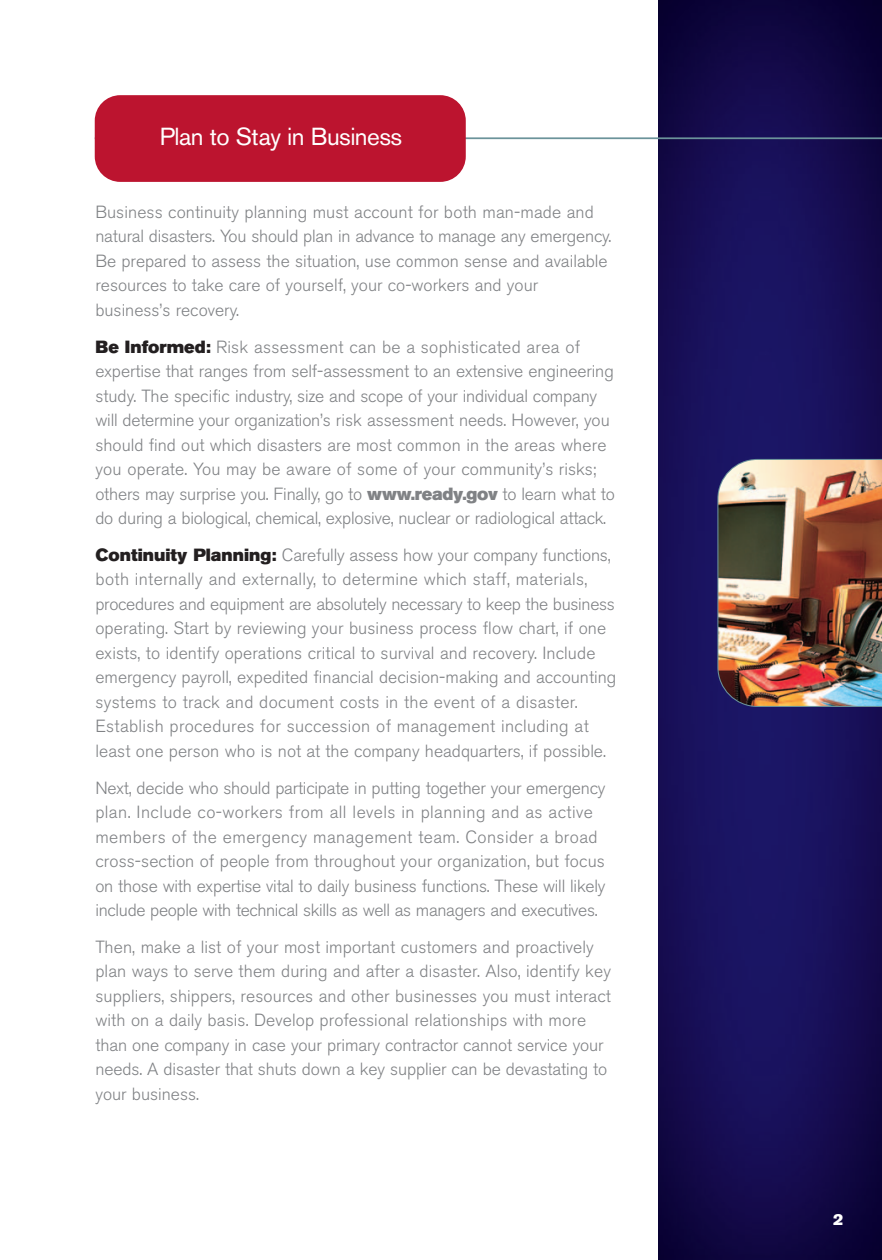
<style>
.page{position:relative;width:882px;height:1260px;background:#fff}
.page>*{position:absolute;margin:0;border:0;box-sizing:border-box;transform-origin:0 0}
.t1{font:24.5px "Akzidenz Grotesk BE";letter-spacing:-.025em;color:#fff}
.t2{font:300 17.5px/24.5px "Akzidenz Grotesk BE";color:#808285}
.t3{font:15.75px "Akzidenz Grotesk BE Super";color:#fff}
.s1{font-family:"Akzidenz Grotesk BE Super";font-weight:400;color:#231f20}
.s2{font-family:"Akzidenz Grotesk BE Super";font-weight:400}
</style>
<div class="page">
<img style="left:659px;top:0;width:223px;height:1260px">
<hr style="left:0;top:0;width:1px;height:1260px;background:#bc142f">
<hr style="left:95px;top:137px;width:787px;height:2px;background:#6b939a">
<div style="left:95px;top:95px;width:371px;height:87px;background:#bc142f;border-radius:26px"></div>
<img style="left:718px;top:460px;width:164px;height:246px">
<p class="t1" style="left:160px;top:128px;width:244px">Plan to Stay in Business</p>
<p class="t2" style="left:95px;top:201px;width:518px">Business continuity planning must account for both man-made and natural disasters. You should plan in advance to manage any emergency.<br>Be prepared to assess the situation, use common sense and available resources to take care of yourself, your co-workers and your business’s recovery.</p>
<p class="t2" style="left:95px;top:336px;width:521px"><span class="s1">Be Informed:</span> Risk assessment can be a sophisticated area of expertise that ranges from self-assessment to an extensive engineering study. The specific industry, size and scope of your individual company will determine your organization’s risk assessment needs. However, you should find out which disasters are most common in the areas where you operate. You may be aware of some of your community’s risks; others may surprise you. Finally, go to <span class="s2">www.ready.gov</span> to learn what to do during a biological, chemical, explosive, nuclear or radiological attack.</p>
<p class="t2" style="left:95px;top:544px;width:522px"><span class="s1">Continuity Planning:</span> Carefully assess how your company functions, both internally and externally, to determine which staff, materials, procedures and equipment are absolutely necessary to keep the business operating. Start by reviewing your business process flow chart, if one exists, to identify operations critical to survival and recovery. Include emergency payroll, expedited financial decision-making and accounting systems to track and document costs in the event of a disaster.<br>Establish procedures for succession of management including at least one person who is not at the company headquarters, if possible.</p>
<p class="t2" style="left:95px;top:777px;width:512px">Next, decide who should participate in putting together your emergency plan. Include co-workers from all levels in planning and as active members of the emergency management team. Consider a broad cross-section of people from throughout your organization, but focus on those with expertise vital to daily business functions. These will likely include people with technical skills as well as managers and executives.</p>
<p class="t2" style="left:95px;top:936px;width:517px">Then, make a list of your most important customers and proactively plan ways to serve them during and after a disaster. Also, identify key suppliers, shippers, resources and other businesses you must interact with on a daily basis. Develop professional relationships with more than one company in case your primary contractor cannot service your needs. A disaster that shuts down a key supplier can be devastating to your business.</p>
<p class="t3" style="left:833px;top:1213px;width:12px">2</p>
</div>
